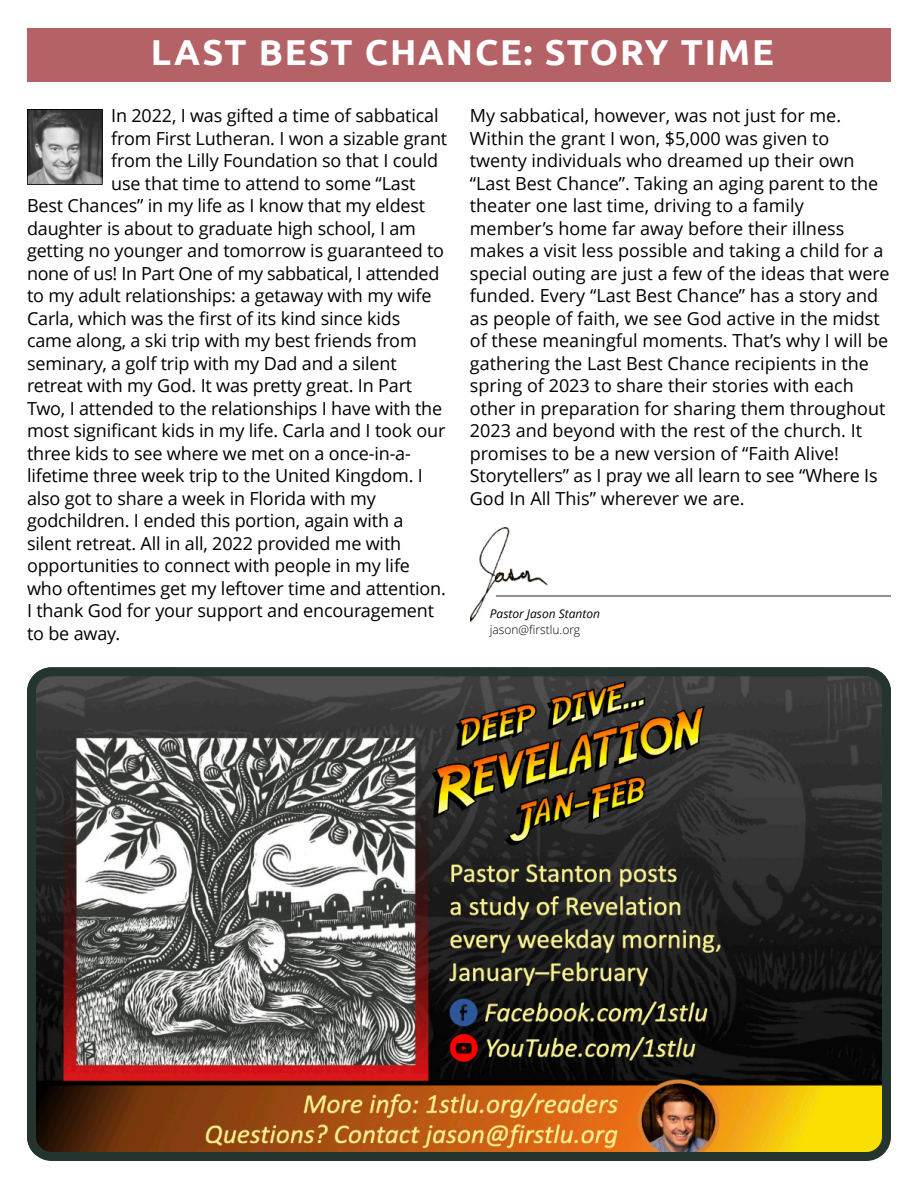
<style>
.page{position:relative;width:918px;height:1188px;background:#fff}
.page>*{position:absolute;margin:0;border:0;box-sizing:border-box;transform-origin:0 0}
.t1{font:700 36px "Ubuntu";letter-spacing:.05em;color:#fff}
.t2{font:18px/22.5px "Open Sans";letter-spacing:-.01em;color:#000}
.t3{font:italic 12px "Open Sans";color:#000}
.t4{font:300 12px "Open Sans";color:#000}
</style>
<div class="page">
<div style="left:27px;top:28px;width:864px;height:53px;background:#b56266"></div>
<svg style="left:27px;top:109px;width:76px;height:76px;background:#6e6e6e"></svg>
<img style="left:470px;top:527px;width:83px;height:95px">
<hr style="left:496px;top:596px;width:395px;height:1px;background:#292425">
<svg style="left:27px;top:667px;width:864px;height:494px;background:#5b4f3e"></svg>
<h1 class="t1" style="left:151px;top:38px;width:624px">LAST BEST CHANCE: STORY TIME</h1>
<p class="t2" style="left:111px;top:106px;width:329px">In 2022, I was gifted a time of sabbatical</p>
<p class="t2" style="left:111px;top:129px;width:338px">from First Lutheran. I won a sizable grant</p>
<p class="t2" style="left:111px;top:151px;width:328px">from the Lilly Foundation so that I could</p>
<p class="t2" style="left:111px;top:174px;width:306px">use that time to attend to some “Last</p>
<p class="t2" style="left:27px;top:196px;width:400px">Best Chances” in my life as I know that my eldest</p>
<p class="t2" style="left:27px;top:219px;width:390px">daughter is about to graduate high school, I am</p>
<p class="t2" style="left:27px;top:241px;width:419px">getting no younger and tomorrow is guaranteed to</p>
<p class="t2" style="left:27px;top:264px;width:414px">none of us! In Part One of my sabbatical, I attended</p>
<p class="t2" style="left:27px;top:286px;width:406px">to my adult relationships: a getaway with my wife</p>
<p class="t2" style="left:27px;top:309px;width:375px">Carla, which was the first of its kind since kids</p>
<p class="t2" style="left:27px;top:331px;width:391px">came along, a ski trip with my best friends from</p>
<p class="t2" style="left:27px;top:354px;width:371px">seminary, a golf trip with my Dad and a silent</p>
<p class="t2" style="left:27px;top:376px;width:387px">retreat with my God. It was pretty great. In Part</p>
<p class="t2" style="left:27px;top:399px;width:417px">Two, I attended to the relationships I have with the</p>
<p class="t2" style="left:27px;top:421px;width:420px">most significant kids in my life. Carla and I took our</p>
<p class="t2" style="left:27px;top:444px;width:385px">three kids to see where we met on a once-in-a-</p>
<p class="t2" style="left:27px;top:466px;width:397px">lifetime three week trip to the United Kingdom. I</p>
<p class="t2" style="left:27px;top:489px;width:350px">also got to share a week in Florida with my</p>
<p class="t2" style="left:27px;top:511px;width:378px">godchildren. I ended this portion, again with a</p>
<p class="t2" style="left:27px;top:534px;width:376px">silent retreat. All in all, 2022 provided me with</p>
<p class="t2" style="left:27px;top:556px;width:385px">opportunities to connect with people in my life</p>
<p class="t2" style="left:27px;top:579px;width:420px">who oftentimes get my leftover time and attention.</p>
<p class="t2" style="left:27px;top:601px;width:409px">I thank God for your support and encouragement</p>
<p class="t2" style="left:27px;top:624px;width:95px">to be away.</p>
<p class="t2" style="left:470px;top:106px;width:421px">My sabbatical, however, was not just for me.<br>Within the grant I won, $5,000 was given to twenty individuals who dreamed up their own “Last Best Chance”. Taking an aging parent to the theater one last time, driving to a family member’s home far away before their illness makes a visit less possible and taking a child for a special outing are just a few of the ideas that were funded. Every “Last Best Chance” has a story and as people of faith, we see God active in the midst of these meaningful moments. That’s why I will be gathering the Last Best Chance recipients in the spring of 2023 to share their stories with each other in preparation for sharing them throughout 2023 and beyond with the rest of the church. It promises to be a new version of “Faith Alive!<br>Storytellers” as I pray we all learn to see “Where Is God In All This” wherever we are.</p>
<p class="t3" style="left:490px;top:609px;width:112px">Pastor Jason Stanton</p>
<p class="t4" style="left:490px;top:624px;width:92px">jason@firstlu.org</p>
</div>
